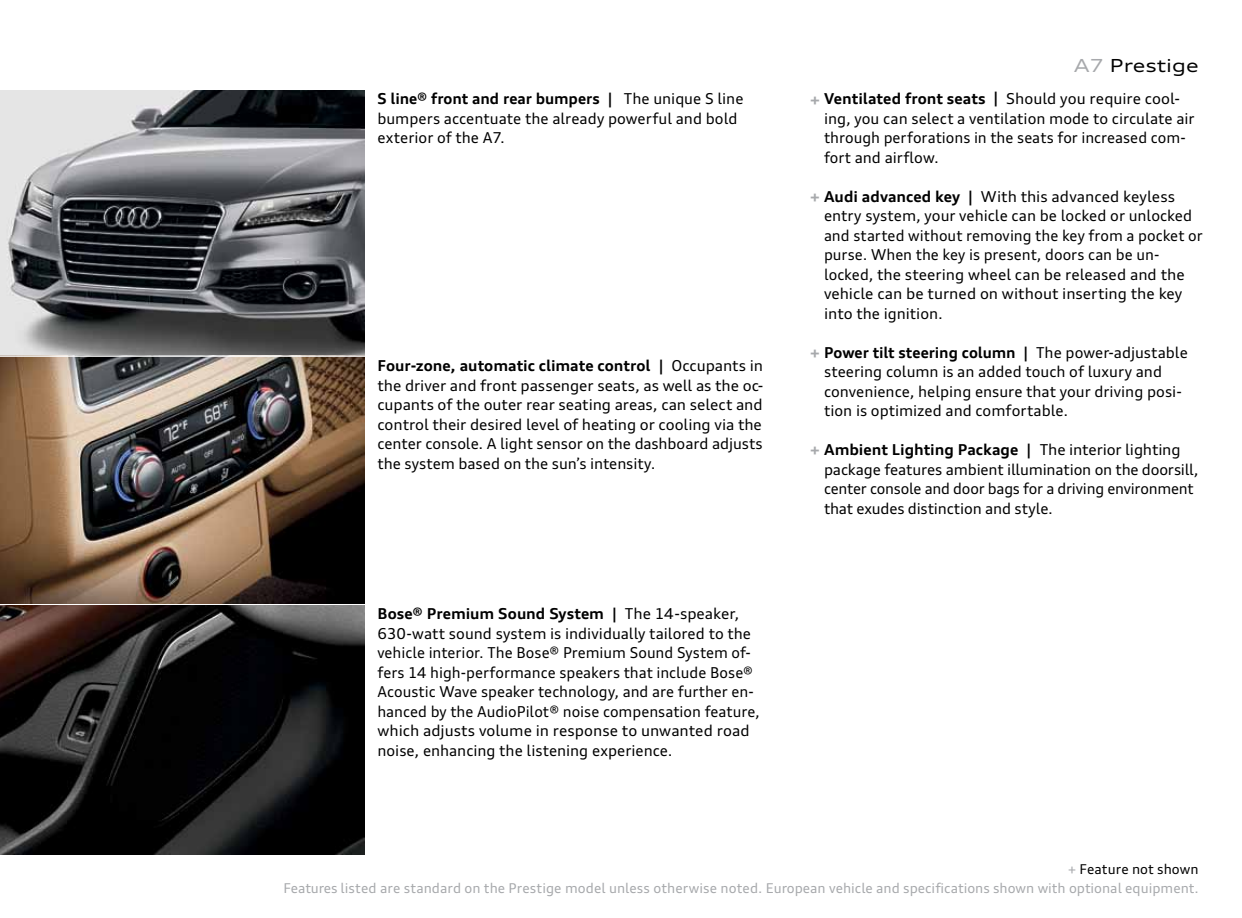
<style>
.page{position:relative;width:1242px;height:918px;background:#fff}
.page>*{position:absolute;margin:0;border:0;box-sizing:border-box;transform-origin:0 0}
.t1{font:expanded 18px "Audi Type";color:#000}
.t2{font:15px/19.5px "Audi Type";color:#000}
.t3{font:13.5px/19.5px "Audi Type";color:#a7a9ac;text-align:right}
.s1{font-weight:700}
.s2{color:#a7a9ac}
.s3{font-weight:700;color:#a7a9ac}
.s4{color:#000}
</style>
<div class="page">
<img style="left:0;top:90px;width:364px;height:265px">
<img style="left:0;top:357px;width:364px;height:247px">
<img style="left:0;top:606px;width:364px;height:248px">
<p class="t2" style="left:377px;top:89px;width:368px"><span class="s1">S line® front and rear bumpers |</span> The unique S line bumpers accentuate the already powerful and bold exterior of the A7.</p>
<p class="t2" style="left:377px;top:356px;width:388px;text-align:justify"><span class="s1">Four-zone, automatic climate control |</span> Occupants in the driver and front passenger seats, as well as the oc&shy;cupants of the outer rear seating areas, can select and control their desired level of heating or cooling via the center console. A light sensor on the dashboard adjusts the system based on the sun’s intensity.</p>
<p class="t2" style="left:377px;top:604px;width:384px"><span class="s1">Bose® Premium Sound System |</span> The 14-speaker, 630-watt sound system is individually tailored to the vehicle interior. The Bose® Premium Sound System of&shy;fers 14 high-performance speakers that include Bose® Acoustic Wave speaker technology, and are further en&shy;hanced by the AudioPilot® noise compensation feature, which adjusts volume in response to unwanted road noise, enhancing the listening experience.</p>
<p class="t1" style="left:1074px;top:55px;width:126px"><span class="s2">A7</span> Prestige</p>
<p class="t2" style="left:824px;top:89px;width:372px;text-indent:-14px"><span class="s3">+</span> <span class="s1">Ventilated front seats |</span> Should you require cool&shy;ing, you can select a ventilation mode to circulate air through perforations in the seats for increased com&shy;fort and airflow.</p>
<p class="t2" style="left:824px;top:186px;width:380px;text-indent:-13px"><span class="s3">+</span> <span class="s1">Audi advanced key |</span> With this advanced keyless entry system, your vehicle can be locked or unlocked and started without removing the key from a pocket or purse. When the key is present, doors can be un&shy;locked, the steering wheel can be released and the vehicle can be turned on without inserting the key into the ignition.</p>
<p class="t2" style="left:824px;top:342px;width:365px;text-indent:-13px"><span class="s3">+</span> <span class="s1">Power tilt steering column |</span> The power-adjustable steering column is an added touch of luxury and convenience, helping ensure that your driving posi&shy;tion is optimized and comfortable.</p>
<p class="t2" style="left:824px;top:440px;width:376px;text-indent:-14px"><span class="s3">+</span> <span class="s1">Ambient Lighting Package |</span> The interior lighting package features ambient illumination on the doorsill, center console and door bags for a driving environment that exudes distinction and style.</p>
<p class="t3" style="left:284px;top:859px;width:917px">+ <span class="s4">Feature not shown<br></span>Features listed are standard on the Prestige model unless otherwise noted. European vehicle and specifications shown with optional equipment.</p>
</div>
